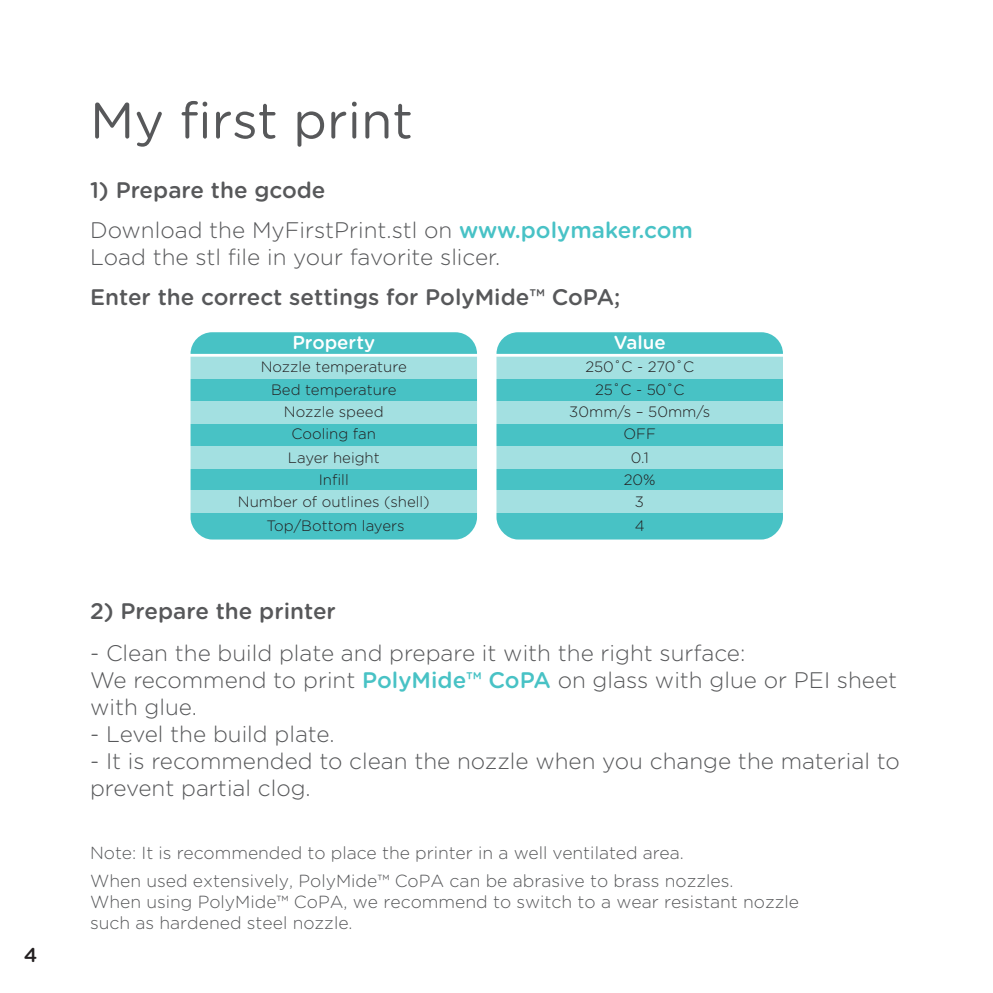
<style>
.page{position:relative;width:993px;height:993px;background:#fff}
.page>*{position:absolute;margin:0;border:0;box-sizing:border-box;transform-origin:0 0}
.t1{font:51px "Gotham Rounded";color:#57585a}
.t2{font:300 22.5px/27px "Gotham Rounded";color:#57585a}
.t3{font:500 22.5px "Gotham Rounded";color:#57585a}
.t4{font:500 20px "Gotham Rounded";color:#231f20}
.t5{font:500 18.75px "Gotham Rounded";color:#fff}
.t6{font:300 17.5px/27.2px "Gotham Rounded";color:#57585a}
.t7{font:300 15px "Gotham Rounded";color:#231f20}
.s1{font-weight:500;color:#48c2c6}
.s2{font-weight:500;color:#48c2c5}
</style>
<div class="page">
<svg style="left:190px;top:332px;width:287px;height:22px;background:#51c5c7"></svg>
<svg style="left:496px;top:332px;width:286px;height:22px;background:#50c4c7"></svg>
<div style="left:190px;top:379px;width:287px;height:160px;background:#48c2c5"></div>
<div style="left:496px;top:379px;width:286px;height:160px;background:#48c2c5"></div>
<div style="left:190px;top:401px;width:592px;height:22px;background:#a3e0e1"></div>
<div style="left:190px;top:356px;width:592px;height:23px;background:#a3e0e1"></div>
<div style="left:190px;top:446px;width:592px;height:22px;background:#a3e0e1"></div>
<div style="left:190px;top:490px;width:592px;height:23px;background:#a3e0e1"></div>
<p class="t4" style="left:24px;top:940px;width:15px">4</p>
<h1 class="t1" style="left:90px;top:85px;width:324px">My first print</h1>
<p class="t3" style="left:90px;top:174px;width:237px">1) Prepare the gcode</p>
<p class="t2" style="left:90px;top:216px;width:604px">Download the MyFirstPrint.stl on <span class="s1">www.polymaker.com<br></span>Load the stl file in your favorite slicer.</p>
<p class="t3" style="left:90px;top:281px;width:531px">Enter the correct settings for PolyMide™ CoPA;</p>
<p class="t5" style="left:292px;top:329px;width:84px">Property</p>
<p class="t5" style="left:613px;top:329px;width:54px">Value</p>
<p class="t7" style="left:271px;top:379px;width:127px">Bed temperature</p>
<p class="t7" style="left:595px;top:379px;width:91px">25˚C - 50˚C</p>
<p class="t7" style="left:291px;top:423px;width:86px">Cooling fan</p>
<p class="t7" style="left:623px;top:423px;width:34px">OFF</p>
<p class="t7" style="left:261px;top:357px;width:148px">Nozzle temperature</p>
<p class="t7" style="left:585px;top:357px;width:110px">250˚C - 270˚C</p>
<p class="t7" style="left:284px;top:401px;width:101px">Nozzle speed</p>
<p class="t7" style="left:569px;top:401px;width:142px">30mm/s – 50mm/s</p>
<p class="t7" style="left:287px;top:447px;width:94px">Layer height</p>
<p class="t7" style="left:630px;top:447px;width:20px">0.1</p>
<p class="t7" style="left:238px;top:491px;width:193px">Number of outlines (shell)</p>
<p class="t7" style="left:634px;top:491px;width:11px">3</p>
<p class="t7" style="left:319px;top:469px;width:31px">Infill</p>
<p class="t7" style="left:623px;top:469px;width:33px">20%</p>
<p class="t7" style="left:266px;top:515px;width:139px">Top/Bottom layers</p>
<p class="t7" style="left:634px;top:515px;width:11px">4</p>
<p class="t3" style="left:90px;top:594px;width:247px">2) Prepare the printer</p>
<p class="t2" style="left:90px;top:638px;width:808px">- Clean the build plate and prepare it with the right surface:<br>We recommend to print <span class="s2">PolyMide™ CoPA</span> on glass with glue or PEI sheet with glue.</p>
<p class="t2" style="left:90px;top:719px;width:246px">- Level the build plate.</p>
<p class="t2" style="left:90px;top:746px;width:811px">- It is recommended to clean the nozzle when you change the material to prevent partial clog.</p>
<p class="t6" style="left:90px;top:838px;width:644px">Note: It is recommended to place the printer in a well ventilated area.<br>When used extensively, PolyMide™ CoPA can be abrasive to brass nozzles.</p>
<p class="t6" style="left:90px;top:889px;width:710px;line-height:21px">When using PolyMide™ CoPA, we recommend to switch to a wear resistant nozzle such as hardened steel nozzle.</p>
</div>
